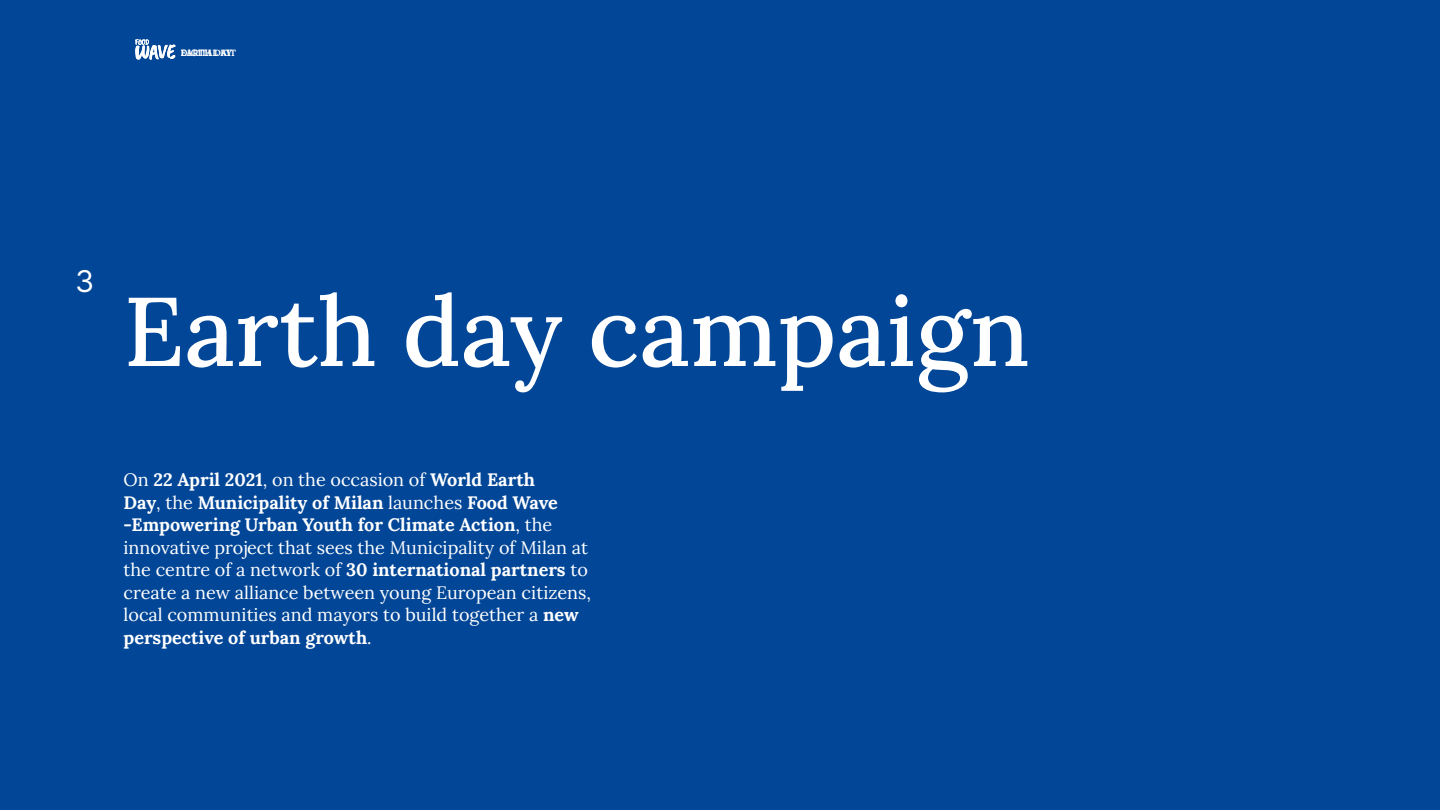
<style>
.page{position:relative;width:1440px;height:810px;background:#fff}
.page>*{position:absolute;margin:0;border:0;box-sizing:border-box;transform-origin:0 0}
.t1{font:500 97.5px "Lora";color:#fff}
.t2{font:30px "Inter";color:#fff}
.t3{font:18px/22.5px "Lora";color:#fff}
.t4{font:700 9px "Lora";color:#fff}
.s1{font-weight:700}
</style>
<div class="page">
<div style="left:0;top:0;width:1439px;height:810px;background:#024697"></div>
<svg style="left:135px;top:39px;width:41px;height:21px"></svg>
<p class="t4" style="left:181px;top:46px;width:53px">EARTH DAY</p>
<p class="t4" style="left:181px;top:46px;width:57px">DIGITAL KIT</p>
<h2 class="t2" style="left:75px;top:259px;width:21px">3</h2>
<h1 class="t1" style="left:124px;top:257px;width:908px">Earth day campaign</h1>
<p class="t3" style="left:124px;top:467px;width:469px">On <span class="s1">22 April 2021</span>, on the occasion of <span class="s1">World Earth<br>Day</span>, the <span class="s1">Municipality of Milan</span> launches <span class="s1">Food Wave -Empowering Urban Youth for Climate Action</span>, the innovative project that sees the Municipality of Milan at the centre of a network of <span class="s1">30 international partners</span> to create a new alliance between young European citizens, local communities and mayors to build together a <span class="s1">new perspective of urban growth</span>.</p>
</div>
